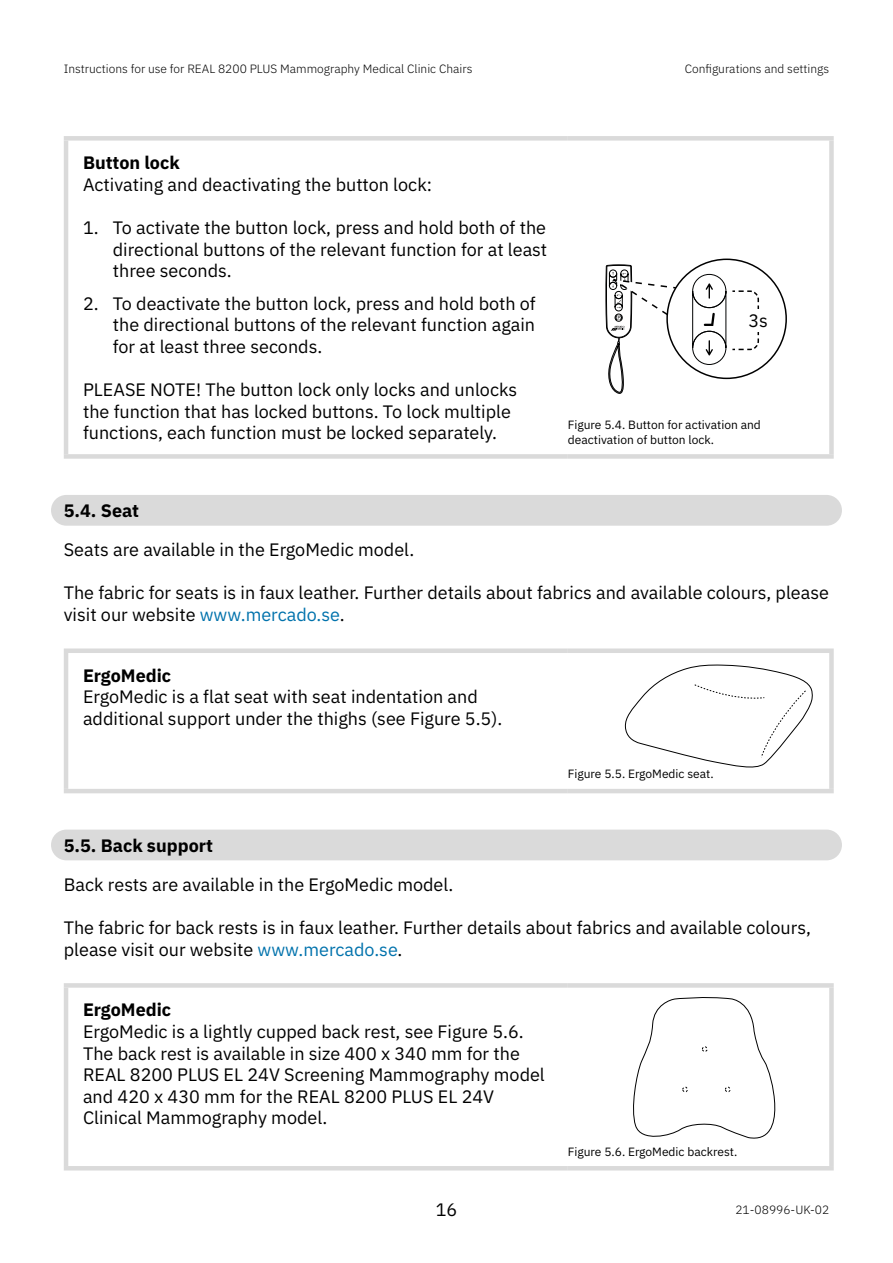
<style>
.page{position:relative;width:893px;height:1263px;background:#fff}
.page>*{position:absolute;margin:0;border:0;box-sizing:border-box;transform-origin:0 0}
.t1{font:18px/21.6px "IBM Plex Sans";color:#000}
.t2{font:700 18px "IBM Plex Sans";color:#000}
.t3{font:12px/14.4px "IBM Plex Sans";color:#000}
.t4{font:300 12px "IBM Plex Sans";color:#000}
.s1{color:#0072ac}
</style>
<div class="page">
<div style="left:51px;top:495px;width:791px;height:31px;background:#dadada;border-radius:15px"></div>
<div style="left:51px;top:829px;width:791px;height:31px;background:#dadada;border-radius:15px"></div>
<div style="left:64px;top:136px;width:504px;height:5px;background:#dadada"></div>
<hr style="left:64px;top:141px;width:4px;height:313px;background:#dadada">
<div style="left:568px;top:136px;width:266px;height:5px;background:#dadada"></div>
<div style="left:829px;top:141px;width:5px;height:313px;background:#dadada"></div>
<div style="left:64px;top:454px;width:504px;height:5px;background:#dadada"></div>
<div style="left:568px;top:454px;width:266px;height:5px;background:#dadada"></div>
<div style="left:64px;top:648px;width:504px;height:5px;background:#dadada"></div>
<hr style="left:64px;top:653px;width:4px;height:136px;background:#dadada">
<div style="left:568px;top:648px;width:266px;height:5px;background:#dadada"></div>
<div style="left:829px;top:653px;width:5px;height:136px;background:#dadada"></div>
<hr style="left:64px;top:789px;width:504px;height:4px;background:#dadada">
<hr style="left:568px;top:789px;width:266px;height:4px;background:#dadada">
<div style="left:64px;top:983px;width:504px;height:5px;background:#dadada"></div>
<hr style="left:64px;top:988px;width:4px;height:178px;background:#dadada">
<div style="left:568px;top:983px;width:266px;height:5px;background:#dadada"></div>
<div style="left:829px;top:988px;width:5px;height:178px;background:#dadada"></div>
<hr style="left:64px;top:1166px;width:504px;height:4px;background:#dadada">
<hr style="left:568px;top:1166px;width:266px;height:4px;background:#dadada">
<svg style="left:625px;top:664px;width:188px;height:104px"></svg>
<svg style="left:633px;top:997px;width:143px;height:142px"></svg>
<svg style="left:606px;top:265px;width:154px;height:129px"></svg>
<p class="t4" style="left:64px;top:60px;width:410px">Instructions for use for REAL 8200 PLUS Mammography Medical Clinic Chairs</p>
<p class="t4" style="left:685px;top:60px;width:146px">Configurations and settings</p>
<p class="t2" style="left:83px;top:149px;width:98px">Button lock</p>
<p class="t1" style="left:83px;top:172px;width:351px">Activating and deactivating the button lock:</p>
<p class="t1" style="left:113px;top:215px;width:436px;text-align:justify;text-indent:-30px">1. To activate the button lock, press and hold both of the directional buttons of the relevant function for at least three seconds.</p>
<p class="t1" style="left:113px;top:291px;width:424px;text-align:justify;text-indent:-30px">2. To deactivate the button lock, press and hold both of the directional buttons of the relevant function again for at least three seconds.</p>
<p class="t1" style="left:83px;top:377px;width:436px">PLEASE NOTE! The button lock only locks and unlocks the function that has locked buttons. To lock multiple functions, each function must be locked separately.</p>
<p class="t1" style="left:748px;top:309px;width:21px">3s</p>
<p class="t3" style="left:568px;top:417px;width:195px">Figure 5.4. Button for activation and deactivation of button lock.</p>
<p class="t2" style="left:64px;top:497px;width:77px">5.4. Seat</p>
<p class="t1" style="left:64px;top:537px;width:352px">Seats are available in the ErgoMedic model.</p>
<p class="t1" style="left:64px;top:581px;width:767px">The fabric for seats is in faux leather. Further details about fabrics and available colours, please visit our website <span class="s1">www.mercado.se</span>.</p>
<p class="t2" style="left:83px;top:661px;width:90px">ErgoMedic</p>
<p class="t1" style="left:83px;top:685px;width:421px">ErgoMedic is a flat seat with seat indentation and additional support under the thighs (see Figure 5.5).</p>
<p class="t3" style="left:568px;top:766px;width:147px">Figure 5.5. ErgoMedic seat.</p>
<p class="t2" style="left:64px;top:831px;width:151px">5.5. Back support</p>
<p class="t1" style="left:64px;top:872px;width:391px">Back rests are available in the ErgoMedic model.</p>
<p class="t1" style="left:64px;top:915px;width:749px">The fabric for back rests is in faux leather. Further details about fabrics and available colours, please visit our website <span class="s1">www.mercado.se</span>.</p>
<p class="t2" style="left:83px;top:996px;width:90px">ErgoMedic</p>
<p class="t1" style="left:83px;top:1019px;width:463px">ErgoMedic is a lightly cupped back rest, see Figure 5.6.<br>The back rest is available in size 400 x 340 mm for the REAL 8200 PLUS EL 24V Screening Mammography model and 420 x 430 mm for the REAL 8200 PLUS EL 24V Clinical Mammography model.</p>
<p class="t1" style="left:436px;top:1197px;width:23px">16</p>
<p class="t3" style="left:568px;top:1143px;width:171px">Figure 5.6. ErgoMedic backrest.</p>
<p class="t4" style="left:735px;top:1200px;width:95px">21-08996-UK-02</p>
</div>
